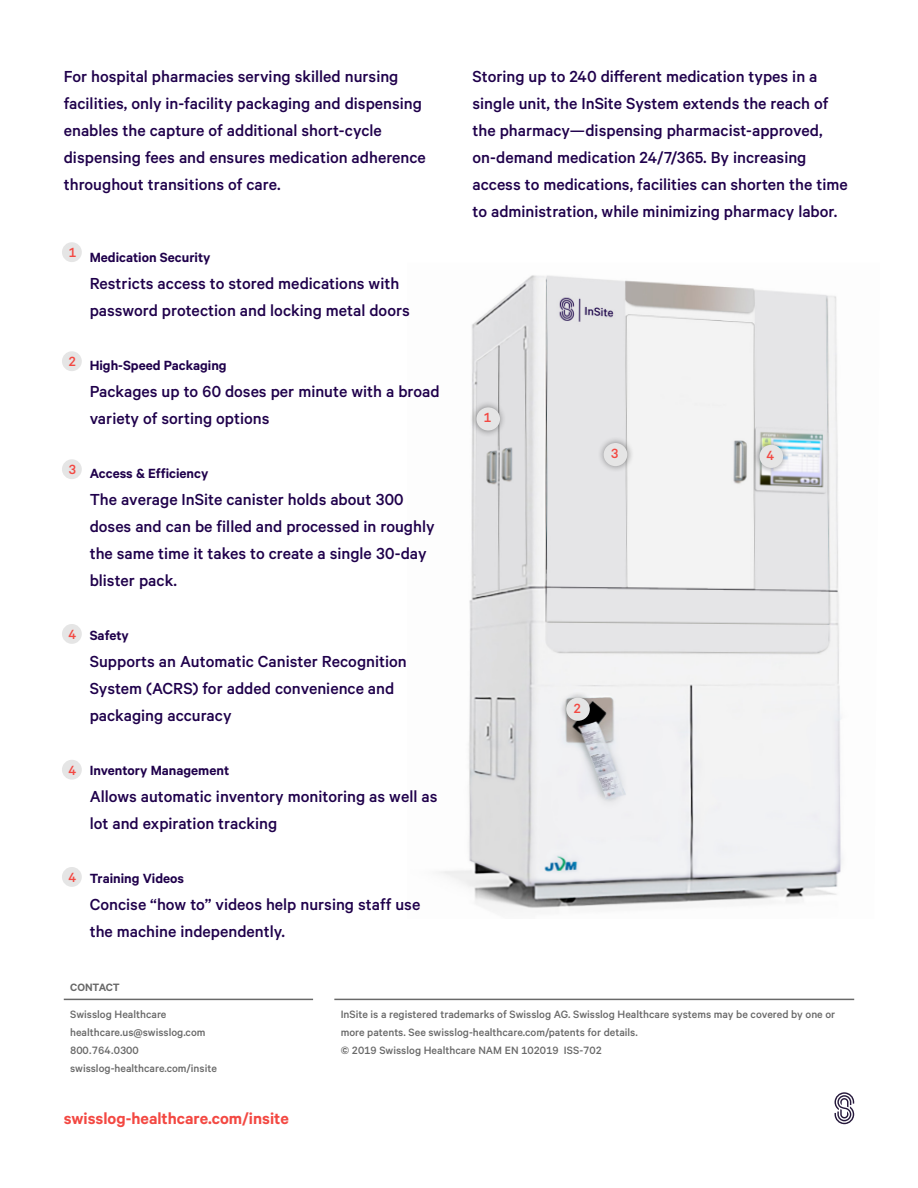
<style>
.page{position:relative;width:918px;height:1188px;background:#fff}
.page>*{position:absolute;margin:0;border:0;box-sizing:border-box;transform-origin:0 0}
._06_SL_ED_Picture_El{font:500 18px/27px "Calibre";color:#1f004b}
._03_SL_ED_Copy_purpl{font:500 18px/27px "Calibre";color:#1f004b}
._04_SL_ED_URL_12_12p{font:600 18px "Calibre";color:#f34842}
._06_SL_ED_Picture_El-2{font:600 15px "Calibre";color:#1f004b}
._09_SL_ED_Circle_Num{font:500 15px "Calibre";color:#f34842}
._06_SL_ED_Source___I{font:500 12px/18px "Calibre";color:#696969}
._06_SL_ED_Contact_8{font:500 12px/18px "Calibre";color:#696969}
._06_SL_ED_Contact_ti{font:600 12px "Calibre";letter-spacing:-.01em;color:#696969}
</style>
<div class="page">
<svg style="left:835px;top:1092px;width:19px;height:32px"></svg>
<hr style="left:334px;top:999px;width:520px;height:1px;background:#696969">
<hr style="left:64px;top:999px;width:249px;height:1px;background:#696969">
<img style="left:439px;top:275px;width:403px;height:636px">
<div style="left:559px;top:690px;width:38px;height:38px;background:#000;opacity:.45"></div>
<div style="left:566px;top:698px;width:24px;height:23px;background:#e5e5e5;border-radius:50%"></div>
<div style="left:470px;top:400px;width:37px;height:37px;background:#000;opacity:.45"></div>
<div style="left:476px;top:407px;width:24px;height:24px;background:#e5e5e5;border-radius:50%"></div>
<div style="left:597px;top:436px;width:37px;height:37px;background:#000;opacity:.45"></div>
<div style="left:604px;top:443px;width:23px;height:23px;background:#e5e5e5;border-radius:50%"></div>
<div style="left:753px;top:438px;width:37px;height:37px;background:#000;opacity:.45"></div>
<div style="left:760px;top:445px;width:23px;height:23px;background:#e5e5e5;border-radius:50%"></div>
<div style="left:62px;top:351px;width:20px;height:20px;background:#e5e5e5;border-radius:50%"></div>
<div style="left:62px;top:242px;width:20px;height:20px;background:#e5e5e5;border-radius:50%"></div>
<div style="left:62px;top:459px;width:20px;height:20px;background:#e5e5e5;border-radius:50%"></div>
<div style="left:62px;top:624px;width:20px;height:20px;background:#e5e5e5;border-radius:50%"></div>
<div style="left:62px;top:760px;width:20px;height:20px;background:#e5e5e5;border-radius:50%"></div>
<div style="left:62px;top:867px;width:20px;height:20px;background:#e5e5e5;border-radius:50%"></div>
<p class="_03_SL_ED_Copy_purpl" style="left:64px;top:62px;width:364px">For hospital pharmacies serving skilled nursing facilities, only in-facility packaging and dispensing enables the capture of additional short-cycle dispensing fees and ensures medication adherence throughout transitions of care.</p>
<p class="_03_SL_ED_Copy_purpl" style="left:472px;top:62px;width:377px">Storing up to 240 different medication types in a single unit, the InSite System extends the reach of the pharmacy—dispensing pharmacist-approved, on-demand medication 24/7/365. By increasing access to medications, facilities can shorten the time to administration, while minimizing pharmacy labor.</p>
<p class="_09_SL_ED_Circle_Num" style="left:68px;top:244px;width:9px">1</p>
<p class="_06_SL_ED_Picture_El-2" style="left:90px;top:248px;width:122px">Medication Security</p>
<p class="_06_SL_ED_Picture_El" style="left:90px;top:269px;width:322px">Restricts access to stored medications with password protection and locking metal doors</p>
<p class="_09_SL_ED_Circle_Num" style="left:68px;top:353px;width:9px">2</p>
<p class="_06_SL_ED_Picture_El-2" style="left:90px;top:356px;width:138px">High-Speed Packaging</p>
<p class="_06_SL_ED_Picture_El" style="left:90px;top:377px;width:351px">Packages up to 60 doses per minute with a broad variety of sorting options</p>
<p class="_09_SL_ED_Circle_Num" style="left:484px;top:409px;width:9px">1</p>
<p class="_09_SL_ED_Circle_Num" style="left:611px;top:445px;width:9px">3</p>
<p class="_09_SL_ED_Circle_Num" style="left:767px;top:446px;width:9px">4</p>
<p class="_09_SL_ED_Circle_Num" style="left:68px;top:461px;width:9px">3</p>
<p class="_06_SL_ED_Picture_El-2" style="left:90px;top:464px;width:120px">Access &amp; Efficiency</p>
<p class="_06_SL_ED_Picture_El" style="left:90px;top:485px;width:347px">The average InSite canister holds about 300 doses and can be filled and processed in roughly the same time it takes to create a single 30-day blister pack.</p>
<p class="_09_SL_ED_Circle_Num" style="left:68px;top:626px;width:9px">4</p>
<p class="_06_SL_ED_Picture_El-2" style="left:90px;top:626px;width:41px">Safety</p>
<p class="_06_SL_ED_Picture_El" style="left:90px;top:647px;width:319px">Supports an Automatic Canister Recognition<br>System (ACRS) for added convenience and packaging accuracy</p>
<p class="_09_SL_ED_Circle_Num" style="left:573px;top:699px;width:9px">2</p>
<p class="_09_SL_ED_Circle_Num" style="left:68px;top:761px;width:9px">4</p>
<p class="_06_SL_ED_Picture_El-2" style="left:90px;top:761px;width:141px">Inventory Management</p>
<p class="_06_SL_ED_Picture_El" style="left:90px;top:782px;width:349px">Allows automatic inventory monitoring as well as lot and expiration tracking</p>
<p class="_09_SL_ED_Circle_Num" style="left:68px;top:869px;width:9px">4</p>
<p class="_06_SL_ED_Picture_El-2" style="left:90px;top:869px;width:96px">Training Videos</p>
<p class="_06_SL_ED_Picture_El" style="left:90px;top:890px;width:332px">Concise “how to” videos help nursing staff use the machine independently.</p>
<p class="_06_SL_ED_Contact_ti" style="left:70px;top:980px;width:51px">CONTACT</p>
<p class="_06_SL_ED_Contact_8" style="left:70px;top:1005px;width:148px">Swisslog Healthcare healthcare.us@swisslog.com<br>800.764.0300 swisslog-healthcare.com/insite</p>
<p class="_04_SL_ED_URL_12_12p" style="left:64px;top:1107px;width:226px">swisslog-healthcare.com/insite</p>
<p class="_06_SL_ED_Source___I" style="left:341px;top:1005px;width:496px">InSite is a registered trademarks of Swisslog AG. Swisslog Healthcare systems may be covered by one or more patents. See swisslog-healthcare.com/patents for details.<br>© 2019 Swisslog Healthcare NAM EN 102019 ISS-702</p>
</div>
